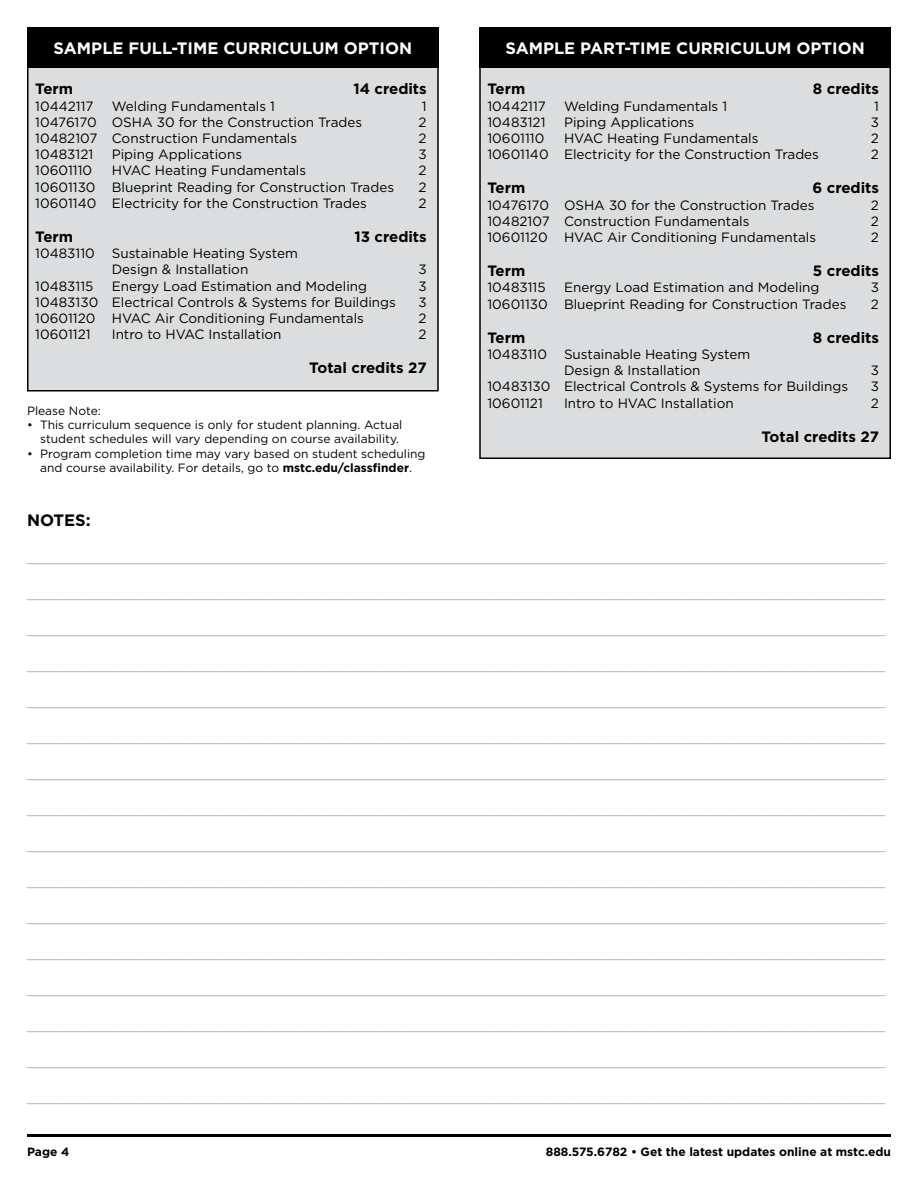
<style>
.page{position:relative;width:918px;height:1188px;background:#fff}
.page>*{position:absolute;margin:0;border:0;box-sizing:border-box;transform-origin:0 0}
.Copy_Head_White{font:700 16.5px "Gotham";color:#fff}
.Copy_Head{font:700 16.5px "Gotham";color:#000}
.Curriculum_Bold{font:700 15px "Gotham";color:#000}
.Copy{font:13.5px "Gotham";color:#a7a9ac}
.Curriculum_Text{font:13.5px/16.2px "Gotham";color:#000}
.Curriculum_Note_Text{font:12px/14.4px "Gotham";color:#000;text-align:right}
.Copy_Bold_8pt{font:700 12px "Gotham";color:#000}
.s1{font-weight:700}
</style>
<div class="page">
<div style="left:28px;top:28px;width:410px;height:363px;background:#dcddde"></div>
<div style="left:27px;top:27px;width:412px;height:365px;border:2px solid #000"></div>
<div style="left:480px;top:28px;width:410px;height:430px;background:#dcddde"></div>
<div style="left:479px;top:27px;width:412px;height:432px;border:2px solid #000"></div>
<div style="left:27px;top:27px;width:412px;height:41px;background:#000"></div>
<div style="left:479px;top:27px;width:412px;height:41px;background:#000"></div>
<hr style="left:27px;top:1134px;width:864px;height:3px;background:#000">
<p class="Copy_Head_White" style="left:54px;top:37px;width:360px">SAMPLE FULL-TIME CURRICULUM OPTION</p>
<p class="Copy_Head_White" style="left:505px;top:37px;width:361px">SAMPLE PART-TIME CURRICULUM OPTION</p>
<p class="Curriculum_Bold" style="left:35px;top:79px;width:39px">Term</p>
<p class="Curriculum_Bold" style="left:353px;top:79px;width:75px">14 credits</p>
<p class="Curriculum_Text" style="left:35px;top:98px;width:60px">10442117</p>
<p class="Curriculum_Text" style="left:112px;top:98px;width:165px">Welding Fundamentals 1</p>
<p class="Curriculum_Text" style="left:422px;top:98px;width:6px">1</p>
<p class="Curriculum_Text" style="left:35px;top:114px;width:329px">10476170 OSHA 30 for the Construction Trades</p>
<p class="Curriculum_Text" style="left:419px;top:114px;width:10px">2</p>
<p class="Curriculum_Text" style="left:35px;top:130px;width:263px">10482107 Construction Fundamentals</p>
<p class="Curriculum_Text" style="left:419px;top:130px;width:10px">2</p>
<p class="Curriculum_Text" style="left:35px;top:146px;width:60px">10483121</p>
<p class="Curriculum_Text" style="left:112px;top:146px;width:132px">Piping Applications</p>
<p class="Curriculum_Text" style="left:418px;top:146px;width:10px">3</p>
<p class="Curriculum_Text" style="left:35px;top:162px;width:58px">10601110</p>
<p class="Curriculum_Text" style="left:112px;top:162px;width:196px">HVAC Heating Fundamentals</p>
<p class="Curriculum_Text" style="left:419px;top:162px;width:10px">2</p>
<p class="Curriculum_Text" style="left:35px;top:179px;width:360px">10601130 Blueprint Reading for Construction Trades</p>
<p class="Curriculum_Text" style="left:419px;top:179px;width:10px">2</p>
<p class="Curriculum_Text" style="left:35px;top:195px;width:333px">10601140 Electricity for the Construction Trades</p>
<p class="Curriculum_Text" style="left:419px;top:195px;width:10px">2</p>
<p class="Curriculum_Bold" style="left:35px;top:227px;width:39px">Term</p>
<p class="Curriculum_Bold" style="left:354px;top:227px;width:74px">13 credits</p>
<p class="Curriculum_Text" style="left:112px;top:245px;width:188px;text-indent:-77px">10483110 Sustainable Heating System<br>Design &amp; Installation</p>
<p class="Curriculum_Text" style="left:418px;top:261px;width:10px">3</p>
<p class="Curriculum_Text" style="left:35px;top:278px;width:60px">10483115</p>
<p class="Curriculum_Text" style="left:112px;top:278px;width:257px">Energy Load Estimation and Modeling</p>
<p class="Curriculum_Text" style="left:418px;top:278px;width:10px">3</p>
<p class="Curriculum_Text" style="left:35px;top:294px;width:362px">10483130 Electrical Controls &amp; Systems for Buildings</p>
<p class="Curriculum_Text" style="left:418px;top:294px;width:10px">3</p>
<p class="Curriculum_Text" style="left:35px;top:310px;width:330px">10601120 HVAC Air Conditioning Fundamentals</p>
<p class="Curriculum_Text" style="left:419px;top:310px;width:10px">2</p>
<p class="Curriculum_Text" style="left:35px;top:326px;width:57px">10601121</p>
<p class="Curriculum_Text" style="left:112px;top:326px;width:171px">Intro to HVAC Installation</p>
<p class="Curriculum_Text" style="left:419px;top:326px;width:10px">2</p>
<p class="Curriculum_Bold" style="left:309px;top:358px;width:119px">Total credits 27</p>
<p class="Curriculum_Note_Text" style="left:27px;top:403px;width:75px">Please Note:</p>
<p class="Curriculum_Note_Text" style="left:27px;top:417px;width:377px">• This curriculum sequence is only for student planning. Actual student schedules will vary depending on course availability.</p>
<p class="Curriculum_Note_Text" style="left:27px;top:446px;width:400px;text-align:center">• Program completion time may vary based on student scheduling and course availability. For details, go to <span class="s1">mstc.edu/classfinder</span>.</p>
<p class="Curriculum_Bold" style="left:488px;top:79px;width:39px">Term</p>
<p class="Curriculum_Bold" style="left:813px;top:79px;width:68px">8 credits</p>
<p class="Curriculum_Text" style="left:488px;top:98px;width:60px">10442117</p>
<p class="Curriculum_Text" style="left:564px;top:98px;width:165px">Welding Fundamentals 1</p>
<p class="Curriculum_Text" style="left:874px;top:98px;width:6px">1</p>
<p class="Curriculum_Text" style="left:488px;top:114px;width:60px">10483121</p>
<p class="Curriculum_Text" style="left:564px;top:114px;width:132px">Piping Applications</p>
<p class="Curriculum_Text" style="left:871px;top:114px;width:10px">3</p>
<p class="Curriculum_Text" style="left:488px;top:130px;width:58px">10601110</p>
<p class="Curriculum_Text" style="left:564px;top:130px;width:196px">HVAC Heating Fundamentals</p>
<p class="Curriculum_Text" style="left:871px;top:130px;width:10px">2</p>
<p class="Curriculum_Text" style="left:488px;top:146px;width:333px">10601140 Electricity for the Construction Trades</p>
<p class="Curriculum_Text" style="left:871px;top:146px;width:10px">2</p>
<p class="Curriculum_Bold" style="left:488px;top:178px;width:39px">Term</p>
<p class="Curriculum_Bold" style="left:812px;top:178px;width:68px">6 credits</p>
<p class="Curriculum_Text" style="left:488px;top:197px;width:329px">10476170 OSHA 30 for the Construction Trades</p>
<p class="Curriculum_Text" style="left:871px;top:197px;width:10px">2</p>
<p class="Curriculum_Text" style="left:488px;top:213px;width:263px">10482107 Construction Fundamentals</p>
<p class="Curriculum_Text" style="left:871px;top:213px;width:10px">2</p>
<p class="Curriculum_Text" style="left:488px;top:229px;width:330px">10601120 HVAC Air Conditioning Fundamentals</p>
<p class="Curriculum_Text" style="left:871px;top:229px;width:10px">2</p>
<p class="Curriculum_Bold" style="left:488px;top:261px;width:39px">Term</p>
<p class="Curriculum_Bold" style="left:813px;top:261px;width:68px">5 credits</p>
<p class="Curriculum_Text" style="left:488px;top:279px;width:60px">10483115</p>
<p class="Curriculum_Text" style="left:564px;top:279px;width:257px">Energy Load Estimation and Modeling</p>
<p class="Curriculum_Text" style="left:871px;top:279px;width:10px">3</p>
<p class="Curriculum_Text" style="left:488px;top:296px;width:360px">10601130 Blueprint Reading for Construction Trades</p>
<p class="Curriculum_Text" style="left:871px;top:296px;width:10px">2</p>
<p class="Curriculum_Bold" style="left:488px;top:328px;width:39px">Term</p>
<p class="Curriculum_Bold" style="left:813px;top:328px;width:68px">8 credits</p>
<p class="Curriculum_Text" style="left:564px;top:346px;width:188px;text-indent:-77px">10483110 Sustainable Heating System<br>Design &amp; Installation</p>
<p class="Curriculum_Text" style="left:871px;top:362px;width:10px">3</p>
<p class="Curriculum_Text" style="left:488px;top:378px;width:362px">10483130 Electrical Controls &amp; Systems for Buildings</p>
<p class="Curriculum_Text" style="left:871px;top:378px;width:10px">3</p>
<p class="Curriculum_Text" style="left:488px;top:395px;width:57px">10601121</p>
<p class="Curriculum_Text" style="left:564px;top:395px;width:171px">Intro to HVAC Installation</p>
<p class="Curriculum_Text" style="left:871px;top:395px;width:10px">2</p>
<p class="Curriculum_Bold" style="left:761px;top:427px;width:119px">Total credits 27</p>
<p class="Copy_Head" style="left:27px;top:509px;width:65px">NOTES:</p>
<p class="Copy" style="left:27px;top:549px;width:860px">__________________________________________________________________________________________________________</p>
<p class="Copy" style="left:27px;top:585px;width:860px">__________________________________________________________________________________________________________</p>
<p class="Copy" style="left:27px;top:621px;width:860px">__________________________________________________________________________________________________________</p>
<p class="Copy" style="left:27px;top:657px;width:860px">__________________________________________________________________________________________________________</p>
<p class="Copy" style="left:27px;top:693px;width:860px">__________________________________________________________________________________________________________</p>
<p class="Copy" style="left:27px;top:729px;width:860px">__________________________________________________________________________________________________________</p>
<p class="Copy" style="left:27px;top:765px;width:860px">__________________________________________________________________________________________________________</p>
<p class="Copy" style="left:27px;top:801px;width:860px">__________________________________________________________________________________________________________</p>
<p class="Copy" style="left:27px;top:837px;width:860px">__________________________________________________________________________________________________________</p>
<p class="Copy" style="left:27px;top:873px;width:860px">__________________________________________________________________________________________________________</p>
<p class="Copy" style="left:27px;top:909px;width:860px">__________________________________________________________________________________________________________</p>
<p class="Copy" style="left:27px;top:945px;width:860px">__________________________________________________________________________________________________________</p>
<p class="Copy" style="left:27px;top:981px;width:860px">__________________________________________________________________________________________________________</p>
<p class="Copy" style="left:27px;top:1017px;width:860px">__________________________________________________________________________________________________________</p>
<p class="Copy" style="left:27px;top:1053px;width:860px">__________________________________________________________________________________________________________</p>
<p class="Copy" style="left:27px;top:1089px;width:860px">__________________________________________________________________________________________________________</p>
<p class="Copy_Bold_8pt" style="left:27px;top:1143px;width:44px">Page 4</p>
<p class="Copy_Bold_8pt" style="left:546px;top:1143px;width:347px">888.575.6782 • Get the latest updates online at mstc.edu</p>
</div>
